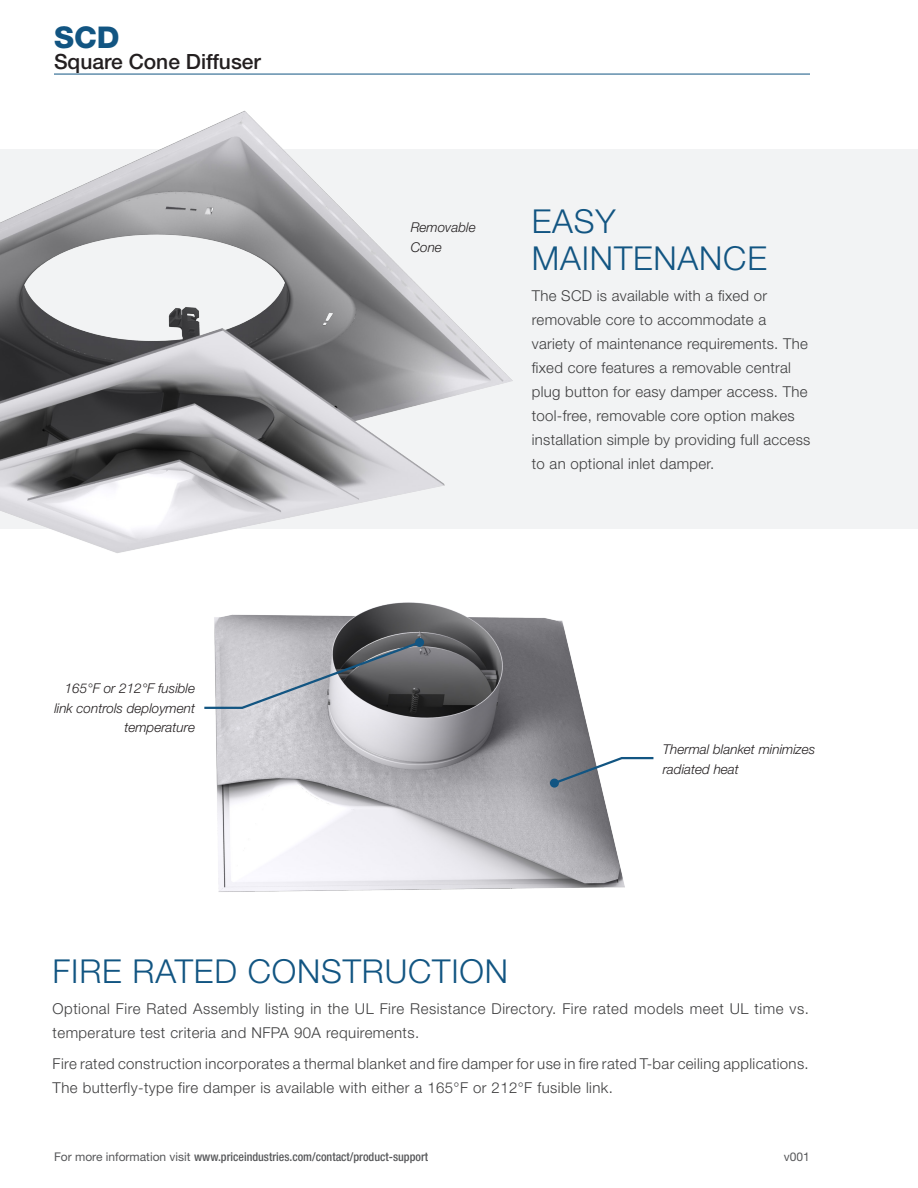
<style>
.page{position:relative;width:918px;height:1188px;background:#fff}
.page>*{position:absolute;margin:0;border:0;box-sizing:border-box;transform-origin:0 0}
.Special-Heading_2{font:300 33px/37.5px "Helvetica Neue LT Std";letter-spacing:.025em;color:#125582}
.t1{font:800 30px "Helvetica Neue LT Std";color:#125582}
.t2{font:500 21px "Helvetica Neue LT Std";color:#231f20}
.Special-Body{font:300 15px/24px "Helvetica Neue LT Std";letter-spacing:.025em;color:#3e3e3f}
.Special-Caption{font:italic 300 13.5px/19.5px "Helvetica Neue LT Std";color:#231f20}
.t3{font:500 condensed 12px "Helvetica Neue LT Std";color:#57585a}
.t4{font:12px "Helvetica Neue LT Std";color:#57585a}
.s1{font-weight:400;font-stretch:normal}
</style>
<div class="page">
<div style="left:0;top:149px;width:918px;height:380px;background:#f2f3f4"></div>
<img style="left:0;top:110px;width:513px;height:443px">
<img style="left:170px;top:533px;width:455px;height:359px">
<svg style="left:202px;top:640px;width:220px;height:70px;background:#9c9ea3"></svg>
<div style="left:415px;top:638px;width:9px;height:9px;background:#125582;border-radius:50%"></div>
<svg style="left:552px;top:756px;width:102px;height:30px"></svg>
<div style="left:550px;top:779px;width:9px;height:9px;background:#125582;border-radius:50%"></div>
<hr style="left:54px;top:74px;width:756px;height:1px;background:#125582">
<h2 class="t1" style="left:54px;top:20px;width:67px">SCD</h2>
<h3 class="t2" style="left:54px;top:49px;width:208px">Square Cone Diffuser</h3>
<p class="Special-Caption" style="left:54px;top:678px;width:142px;text-align:right">165°F or 212°F fusible link controls deployment temperature</p>
<p class="Special-Caption" style="left:411px;top:217px;width:67px">Removable<br>Cone</p>
<p class="Special-Heading_2" style="left:532px;top:202px;width:237px">EASY<br>MAINTENANCE</p>
<p class="Special-Body" style="left:532px;top:283px;width:280px">The SCD is available with a fixed or removable core to accommodate a variety of maintenance requirements. The fixed core features a removable central plug button for easy damper access. The tool-free, removable core option makes installation simple by providing full access to an optional inlet damper.</p>
<p class="Special-Caption" style="left:663px;top:739px;width:154px">Thermal blanket minimizes radiated heat</p>
<p class="Special-Heading_2" style="left:53px;top:952px;width:457px">FIRE RATED CONSTRUCTION</p>
<p class="Special-Body" style="left:53px;top:996px;width:758px">Optional Fire Rated Assembly listing in the UL Fire Resistance Directory. Fire rated models meet UL time vs. temperature test criteria and NFPA 90A requirements.</p>
<p class="Special-Body" style="left:53px;top:1051px;width:758px">Fire rated construction incorporates a thermal blanket and fire damper for use in fire rated T-bar ceiling applications.<br>The butterfly-type fire damper is available with either a 165°F or 212°F fusible link.</p>
<p class="t3" style="left:54px;top:1150px;width:376px"><span class="s1">For more information visit</span> www.priceindustries.com/contact/product-support</p>
<p class="t4" style="left:784px;top:1150px;width:28px">v001</p>
</div>
